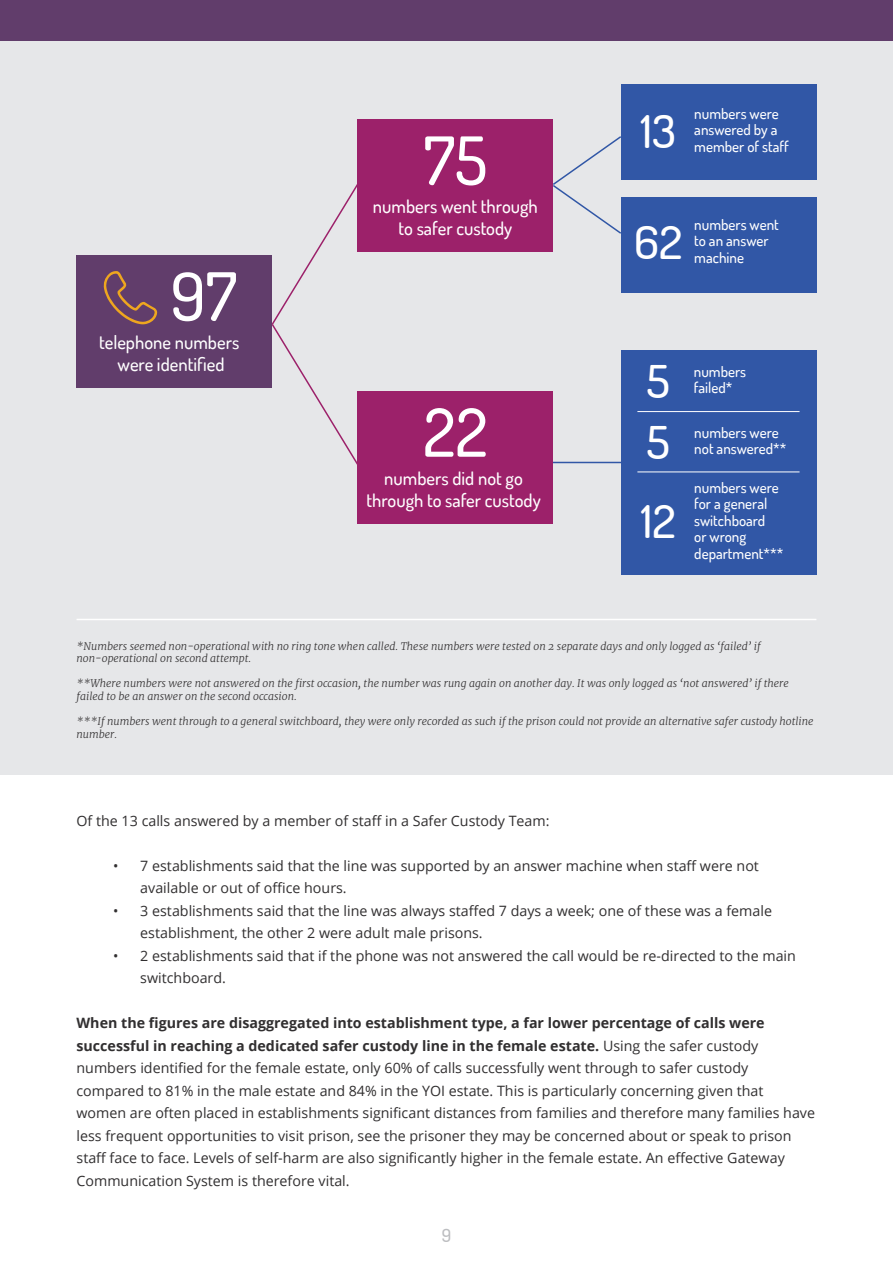
<style>
.page{position:relative;width:893px;height:1263px;background:#fff}
.page>*{position:absolute;margin:0;border:0;box-sizing:border-box;transform-origin:0 0}
.t1{font:500 66.6px "Dosis";color:#fff}
.t2{font:500 45px "Dosis";color:#fff;scale:1.07 1}
.t3{font:500 18.45px/22.2px "Dosis";color:#fff;text-align:center}
.titles{font:500 18px "Dosis";color:#bcbdc0}
.t4{font:500 15px/16.5px "Dosis";color:#fff}
.body{font:14.25px/22.5px "Open Sans";color:#312f30}
.references{font:italic 300 10.5px/12.6px "Merriweather";color:#312f30}
.s1{font-weight:700}
</style>
<div class="page">
<div style="left:0;top:40px;width:893px;height:735px;background:#e6e7e9"></div>
<hr style="left:542px;top:462px;width:95px;height:1px;background:#3157a6">
<div style="left:358px;top:120px;width:195px;height:132px;background:#9c216a"></div>
<div style="left:358px;top:391px;width:195px;height:133px;background:#9c216a"></div>
<div style="left:621px;top:350px;width:195px;height:224px;background:#3157a6"></div>
<div style="left:621px;top:85px;width:195px;height:95px;background:#3157a6"></div>
<div style="left:621px;top:197px;width:195px;height:96px;background:#3157a6"></div>
<hr style="left:637px;top:411px;width:162px;height:1px;background:#fff">
<hr style="left:637px;top:471px;width:162px;height:1px;background:#fff">
<svg style="left:272px;top:165px;width:86px;height:319px"></svg>
<div style="left:77px;top:255px;width:195px;height:133px;background:#613d6b"></div>
<svg style="left:103px;top:271px;width:55px;height:53px"></svg>
<svg style="left:553px;top:136px;width:68px;height:98px"></svg>
<hr style="left:77px;top:619px;width:739px;height:1px;background:#fff">
<div style="left:0;top:0;width:893px;height:40px;background:#613d6b"></div>
<p class="t1" style="left:171px;top:253px;width:68px">97</p>
<p class="t3" style="left:99px;top:330px;width:142px">telephone numbers were identified</p>
<p class="t1" style="left:424px;top:117px;width:65px">75</p>
<p class="t3" style="left:373px;top:195px;width:166px">numbers went through to safer custody</p>
<p class="t1" style="left:423px;top:389px;width:66px">22</p>
<p class="t3" style="left:366px;top:466px;width:176px">numbers did not go through to safer custody</p>
<p class="t2" style="left:640px;top:102px;width:35px">13</p>
<p class="t4" style="left:694px;top:104px;width:96px">numbers were answered by a member of staff</p>
<p class="t2" style="left:634px;top:213px;width:47px">62</p>
<p class="t4" style="left:694px;top:216px;width:86px">numbers went to an answer machine</p>
<p class="t2" style="left:647px;top:352px;width:23px">5</p>
<p class="t4" style="left:694px;top:363px;width:54px">numbers failed*</p>
<p class="t2" style="left:647px;top:413px;width:23px">5</p>
<p class="t4" style="left:694px;top:424px;width:94px">numbers were not answered**</p>
<p class="t2" style="left:641px;top:492px;width:34px">12</p>
<p class="t4" style="left:694px;top:479px;width:90px">numbers were for a general switchboard<br>or wrong department***</p>
<p class="references" style="left:77px;top:640px;width:686px">*Numbers seemed non-operational with no ring tone when called. These numbers were tested on 2 separate days and only logged as ‘failed’ if</p>
<p class="references" style="left:77px;top:652px;width:176px">non-operational on second attempt.</p>
<p class="references" style="left:77px;top:677px;width:714px">**Where numbers were not answered on the first occasion, the number was rung again on another day. It was only logged as ‘not answered’ if there failed to be an answer on the second occasion.</p>
<p class="references" style="left:77px;top:715px;width:739px">***If numbers went through to a general switchboard, they were only recorded as such if the prison could not provide an alternative safer custody hotline number.</p>
<p class="body" style="left:77px;top:809px;width:475px">Of the 13 calls answered by a member of staff in a Safer Custody Team:</p>
<p class="body" style="left:140px;top:854px;width:620px;text-indent:-27px">• 7 establishments said that the line was supported by an answer machine when staff were not available or out of office hours.</p>
<p class="body" style="left:140px;top:899px;width:633px;text-indent:-27px">• 3 establishments said that the line was always staffed 7 days a week; one of these was a female establishment, the other 2 were adult male prisons.</p>
<p class="body" style="left:140px;top:944px;width:657px;text-indent:-27px">• 2 establishments said that if the phone was not answered the call would be re-directed to the main switchboard.</p>
<p class="body" style="left:77px;top:1011px;width:740px"><span class="s1">When the figures are disaggregated into establishment type, a far lower percentage of calls were successful in reaching a dedicated safer custody line in the female estate.</span> Using the safer custody numbers identified for the female estate, only 60% of calls successfully went through to safer custody compared to 81% in the male estate and 84% in the YOI estate. This is particularly concerning given that women are often placed in establishments significant distances from families and therefore many families have less frequent opportunities to visit prison, see the prisoner they may be concerned about or speak to prison staff face to face. Levels of self-harm are also significantly higher in the female estate. An effective Gateway Communication System is therefore vital.</p>
<p class="titles" style="left:442px;top:1224px;width:11px">9</p>
</div>
